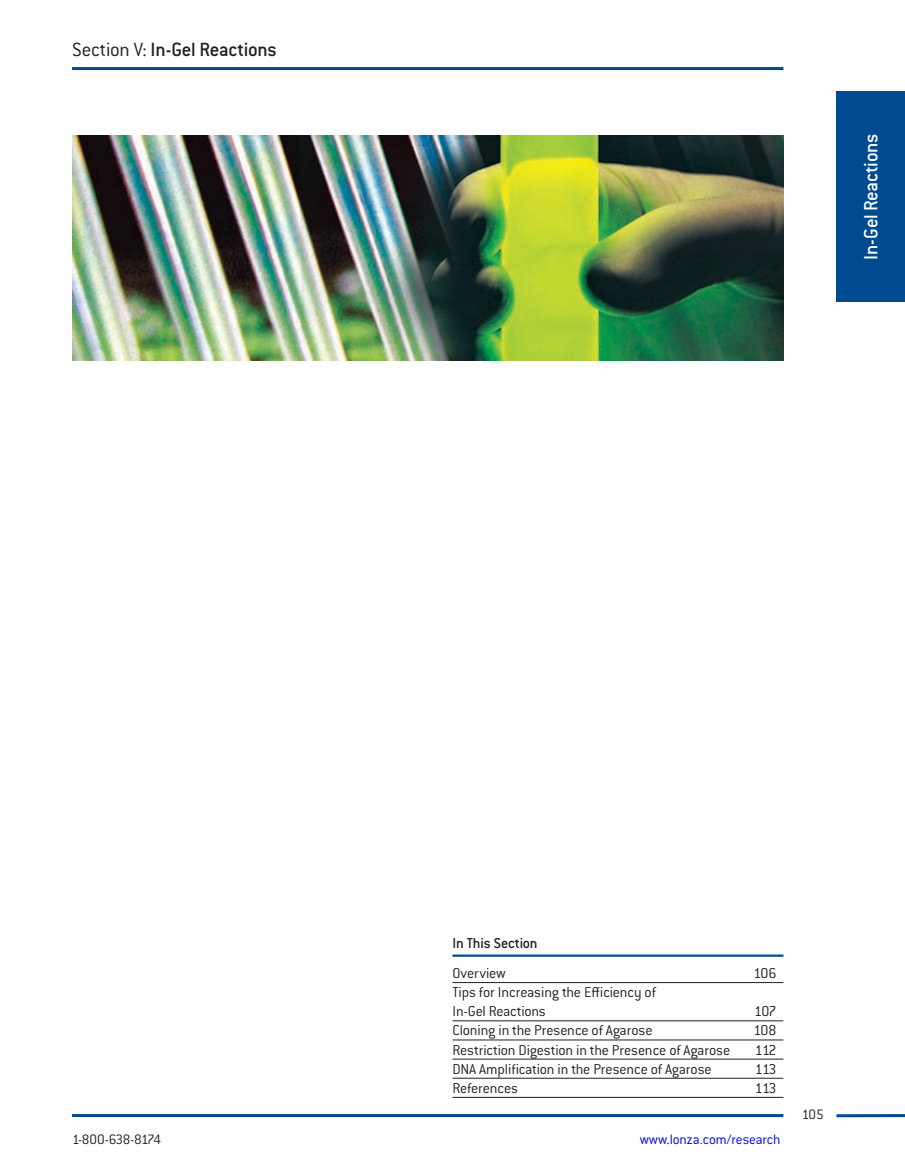
<style>
.page{position:relative;width:905px;height:1175px;background:#fff}
.page>*{position:absolute;margin:0;border:0;box-sizing:border-box;transform-origin:0 0}
.t1{font:500 21px "Conduit ITC Std";letter-spacing:-.015em;color:#231f20}
.t2{font:500 21px "Conduit ITC Std";letter-spacing:-.015em;color:#fff}
.t3{font:300 15.75px/19px "Conduit ITC Std";letter-spacing:-.01em;color:#231f20}
.t4{font:500 15.75px "Conduit ITC Std";letter-spacing:.005em;color:#231f20}
.t5{font:300 15px "Conduit ITC Std";letter-spacing:-.01em;color:#00f}
.t6{font:300 15px "Conduit ITC Std";letter-spacing:-.06em;color:#231f20}
.s1{font-weight:300}
</style>
<div class="page">
<hr style="left:836px;top:1114px;width:68px;height:3px;background:#004a91">
<hr style="left:72px;top:1114px;width:711px;height:3px;background:#004a91">
<div style="left:836px;top:91px;width:68px;height:210px;background:#004a91"></div>
<img style="left:73px;top:135px;width:710px;height:226px">
<hr style="left:72px;top:67px;width:711px;height:3px;background:#004a91">
<hr style="left:452px;top:954px;width:331px;height:2px;background:#004a91">
<hr style="left:452px;top:982px;width:331px;height:1px;background:#231f20">
<hr style="left:452px;top:1020px;width:331px;height:1px;background:#231f20">
<hr style="left:452px;top:1039px;width:331px;height:1px;background:#231f20">
<hr style="left:452px;top:1058px;width:331px;height:1px;background:#231f20">
<hr style="left:452px;top:1078px;width:331px;height:1px;background:#231f20">
<hr style="left:452px;top:1097px;width:331px;height:1px;background:#231f20">
<h1 class="t1" style="left:72px;top:37px;width:206px"><span class="s1">Section V:</span> In-Gel Reactions</h1>
<h1 class="t2" style="left:858px;top:260px;width:128px;rotate:-90deg">In-Gel Reactions</h1>
<p class="t4" style="left:452px;top:933px;width:87px">In This Section</p>
<p class="t3" style="left:452px;top:963px;width:55px">Overview</p>
<p class="t3" style="left:753px;top:963px;width:25px">106</p>
<p class="t3" style="left:452px;top:982px;width:205px">Tips for Increasing the Efficiency of<br>In-Gel Reactions</p>
<p class="t3" style="left:754px;top:1001px;width:24px">107</p>
<p class="t3" style="left:452px;top:1020px;width:201px">Cloning in the Presence of Agarose</p>
<p class="t3" style="left:753px;top:1020px;width:25px">108</p>
<p class="t3" style="left:452px;top:1039px;width:279px">Restriction Digestion in the Presence of Agarose</p>
<p class="t3" style="left:755px;top:1039px;width:23px">112</p>
<p class="t3" style="left:452px;top:1058px;width:261px">DNA Amplification in the Presence of Agarose</p>
<p class="t3" style="left:754px;top:1058px;width:23px">113</p>
<p class="t3" style="left:452px;top:1078px;width:67px">References</p>
<p class="t3" style="left:754px;top:1078px;width:23px">113</p>
<p class="t6" style="left:72px;top:1130px;width:91px">1-800-638-8174</p>
<p class="t5" style="left:639px;top:1130px;width:142px">www.lonza.com/research</p>
<p class="t6" style="left:801px;top:1105px;width:23px">105</p>
</div>
